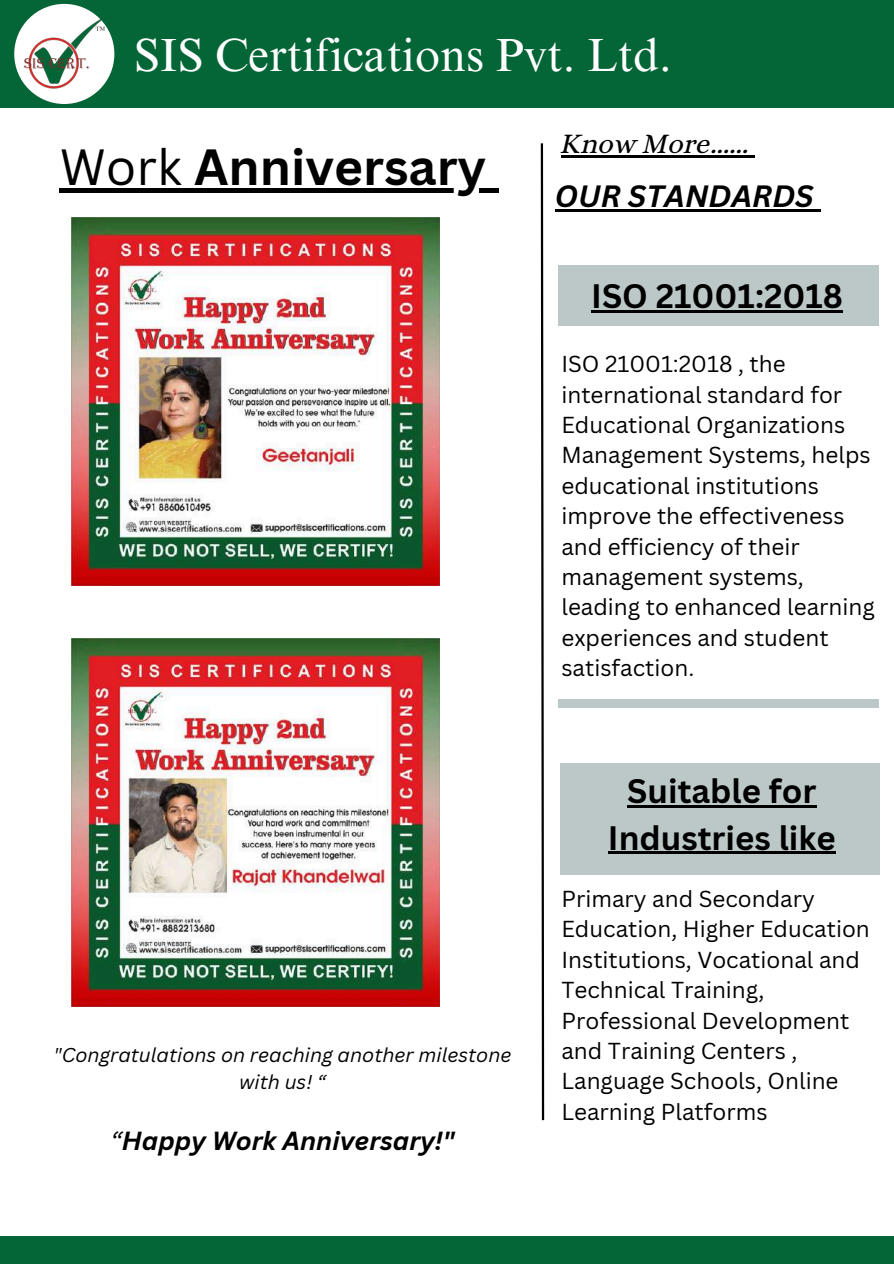
<style>
.page{position:relative;width:894px;height:1264px;background:#fff}
.page>*{position:absolute;margin:0;border:0;box-sizing:border-box;transform-origin:0 0}
.t1{font:700 49.5px "Canva Sans";color:#000}
.t2{font:46.5px "Times NRMT Pro";color:#fff}
.t3{font:700 33px/46.2px "Canva Sans";color:#000;text-align:center}
.t4{font:italic 700 30px "Canva Sans";color:#000}
.t5{font:28.5px "CA Generated";color:#000}
.t6{font:italic 700 25.5px "Canva Sans";color:#000}
.t7{font:22.5px/30.3px "Canva Sans";color:#000}
.t8{font:italic 19.5px/27px "Canva Sans";color:#000;text-align:center}
.s1{font-weight:400}
</style>
<div class="page">
<div style="left:0;top:0;width:893px;height:108px;background:#046536"></div>
<div style="left:14px;top:4px;width:100px;height:100px;background:#fff;border-radius:50%"></div>
<img style="left:21px;top:20px;width:83px;height:70px">
<svg style="left:540px;top:143px;width:5px;height:978px"></svg>
<div style="left:0;top:1235px;width:893px;height:28px;background:#046536"></div>
<div style="left:558px;top:698px;width:320px;height:9px;background:#bcc8c8"></div>
<div style="left:558px;top:266px;width:320px;height:60px;background:#bcc8c8"></div>
<div style="left:559px;top:762px;width:320px;height:112px;background:#bcc8c8"></div>
<hr style="left:627px;top:805px;width:189px;height:3px;background:#000">
<hr style="left:607px;top:851px;width:228px;height:3px;background:#000">
<img style="left:71px;top:638px;width:368px;height:368px">
<img style="left:71px;top:218px;width:368px;height:367px">
<hr style="left:561px;top:155px;width:187px;height:2px;background:#000">
<svg style="left:748px;top:155px;width:6px;height:2px"></svg>
<hr style="left:554px;top:209px;width:259px;height:2px;background:#000">
<svg style="left:813px;top:209px;width:7px;height:2px"></svg>
<hr style="left:591px;top:310px;width:252px;height:2px;background:#000">
<div style="left:60px;top:188px;width:134px;height:5px;background:#000"></div>
<div style="left:194px;top:188px;width:292px;height:5px;background:#000"></div>
<div style="left:486px;top:188px;width:12px;height:5px;background:#000"></div>
<h2 class="t2" style="left:134px;top:38px;width:539px">SIS Certifications Pvt. Ltd.</h2>
<h1 class="t1" style="left:60px;top:132px;width:428px"><span class="s1">Work</span> Anniversary</h1>
<p class="t8" style="left:53px;top:1040px;width:459px">"Congratulations on reaching another milestone with us! “</p>
<p class="t6" style="left:110px;top:1122px;width:345px"><span class="s1">“</span>Happy Work Anniversary!"</p>
<p class="t5" style="left:561px;top:127px;width:189px">Know More......</p>
<h3 class="t4" style="left:554px;top:175px;width:260px">OUR STANDARDS</h3>
<h3 class="t3" style="left:591px;top:272px;width:253px">ISO 21001:2018</h3>
<p class="t7" style="left:561px;top:348px;width:315px">ISO 21001:2018 , the international standard for<br>Educational Organizations<br>Management Systems, helps educational institutions improve the effectiveness and efficiency of their management systems, leading to enhanced learning experiences and student satisfaction.</p>
<h3 class="t3" style="left:607px;top:767px;width:229px">Suitable for<br>Industries like</h3>
<p class="t7" style="left:561px;top:883px;width:310px">Primary and Secondary<br>Education, Higher Education<br>Institutions, Vocational and<br>Technical Training,<br>Professional Development and Training Centers ,<br>Language Schools, Online<br>Learning Platforms</p>
</div>
